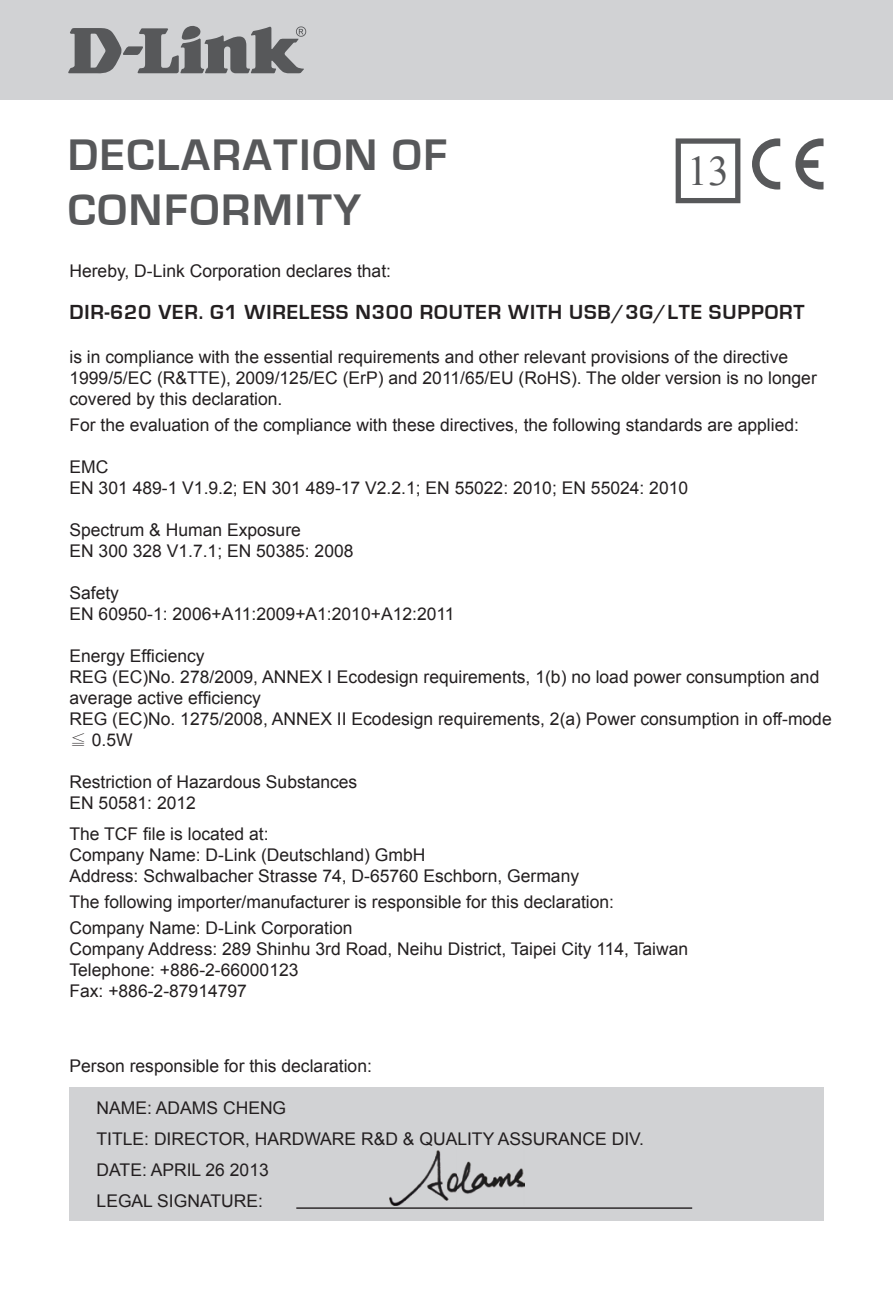
<style>
.page{position:relative;width:893px;height:1290px;background:#fff}
.page>*{position:absolute;margin:0;border:0;box-sizing:border-box;transform-origin:0 0}
.t1{font:700 45.5px/54.6px "Eurostile";letter-spacing:.04em;color:#57585a}
.t2{font:42px "Times New Roman";color:#57585a}
.t3{font:700 21px "Eurostile";letter-spacing:.04em;color:#231f20}
.t4{font:17.5px/21px "Arial";color:#231f20}
.s1{font-family:"P Ming Li U"}
</style>
<div class="page">
<div style="left:0;top:0;width:893px;height:99px;background:#d1d2d4"></div>
<svg style="left:68px;top:26px;width:238px;height:48px"></svg>
<div style="left:69px;top:1086px;width:754px;height:134px;background:#d1d2d4"></div>
<hr style="left:296px;top:1207px;width:396px;height:2px;background:#231f20">
<img style="left:390px;top:1151px;width:134px;height:55px">
<svg style="left:676px;top:138px;width:64px;height:65px"></svg>
<svg style="left:795px;top:138px;width:28px;height:52px"></svg>
<svg style="left:752px;top:138px;width:28px;height:52px"></svg>
<h1 class="t1" style="left:68px;top:129px;width:381px">DECLARATION OF<br>CONFORMITY</h1>
<h2 class="t2" style="left:687px;top:143px;width:43px">13</h2>
<p class="t4" style="left:69px;top:260px;width:323px">Hereby, D-Link Corporation declares that:</p>
<p class="t3" style="left:69px;top:301px;width:209px">DIR-620 VER. G1 WIRELE</p>
<p class="t3" style="left:323px;top:301px;width:155px">SS N300 ROUTER</p>
<p class="t3" style="left:508px;top:301px;width:14px">WIT</p>
<p class="t3" style="left:548px;top:301px;width:231px">H USB/3G/LTE SUPPORT</p>
<p class="t4" style="left:69px;top:346px;width:749px">is in compliance with the essential requirements and other relevant provisions of the directive<br>1999/5/EC (R&amp;TTE), 2009/125/EC (ErP) and 2011/65/EU (RoHS). The older version is no longer covered by this declaration.</p>
<p class="t4" style="left:69px;top:414px;width:731px">For the evaluation of the compliance with these directives, the following standards are applied:</p>
<p class="t4" style="left:69px;top:456px;width:620px">EMC<br>EN 301 489-1 V1.9.2; EN 301 489-17 V2.2.1; EN 55022: 2010; EN 55024: 2010</p>
<p class="t4" style="left:69px;top:519px;width:286px">Spectrum &amp; Human Exposure<br>EN 300 328 V1.7.1; EN 50385: 2008</p>
<p class="t4" style="left:69px;top:582px;width:387px">Safety<br>EN 60950-1: 2006+A11:2009+A1:2010+A12:2011</p>
<p class="t4" style="left:69px;top:645px;width:764px">Energy Efficiency<br>REG (EC)No. 278/2009, ANNEX I Ecodesign requirements, 1(b) no load power consumption and average active efficiency<br>REG (EC)No. 1275/2008, ANNEX II Ecodesign requirements, 2(a) Power consumption in off-mode <span class="s1">≦</span> 0.5W</p>
<p class="t4" style="left:69px;top:771px;width:289px">Restriction of Hazardous Substances<br>EN 50581: 2012</p>
<p class="t4" style="left:69px;top:823px;width:511px">The TCF file is located at:<br>Company Name: D-Link (Deutschland) GmbH<br>Address: Schwalbacher Strasse 74, D-65760 Eschborn, Germany</p>
<p class="t4" style="left:69px;top:889px;width:546px;line-height:25.9px">The following importer/manufacturer is responsible for this declaration:<br>Company Name: D-Link Corporation</p>
<p class="t4" style="left:69px;top:938px;width:620px">Company Address: 289 Shinhu 3rd Road, Neihu District, Taipei City 114, Taiwan<br>Telephone: +886-2-66000123<br>Fax: +886-2-87914797</p>
<p class="t4" style="left:69px;top:1055px;width:304px">Person responsible for this declaration:</p>
<p class="t4" style="left:97px;top:1092px;width:549px;line-height:30.8px">NAME: ADAMS CHENG<br>TITLE: DIRECTOR, HARDWARE R&amp;D &amp; QUALITY ASSURANCE DIV.<br>DATE: April</p>
<p class="t4" style="left:97px;top:1154px;width:174px;line-height:30.8px;text-indent:109px">26 2013<br>LEGAL SIGNATURE:</p>
</div>
